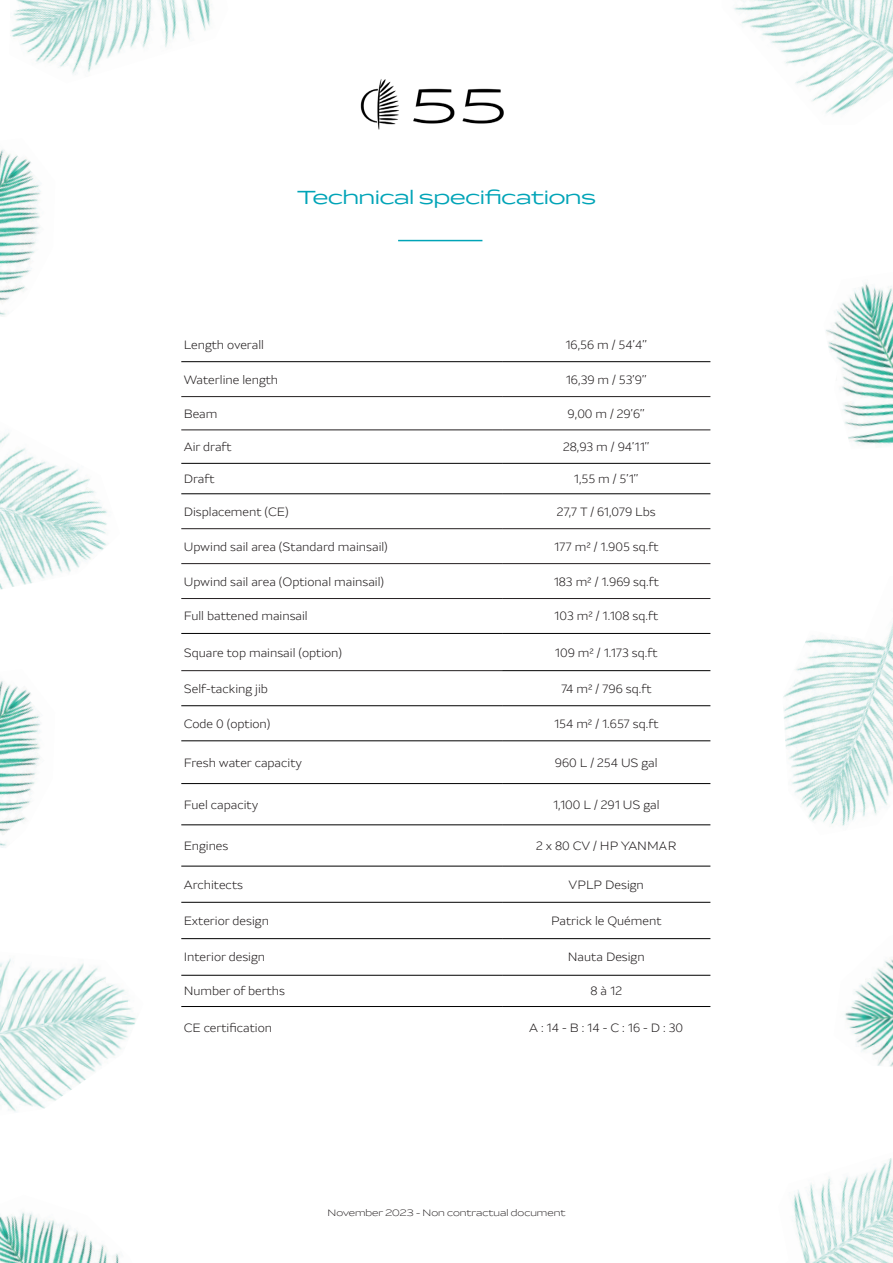
<style>
.page{position:relative;width:893px;height:1263px;background:#fff}
.page>*{position:absolute;margin:0;border:0;box-sizing:border-box;transform-origin:0 0}
.t1{font:expanded 18px "Lagoon";color:#00a4b7}
.t2{font:300 12px "Lagoon";color:#231f20}
.t3{font:9px "Lagoon Lg Semi Ext";color:#231f20}
</style>
<div class="page">
<svg style="left:181px;top:362px;width:529px;height:613px"></svg>
<hr style="left:181px;top:361px;width:321px;height:1px;background:#000">
<hr style="left:502px;top:361px;width:208px;height:1px;background:#000">
<hr style="left:181px;top:463px;width:321px;height:1px;background:#000">
<hr style="left:502px;top:463px;width:208px;height:1px;background:#000">
<hr style="left:181px;top:493px;width:321px;height:1px;background:#000">
<hr style="left:502px;top:493px;width:208px;height:1px;background:#000">
<hr style="left:181px;top:633px;width:321px;height:1px;background:#000">
<hr style="left:502px;top:633px;width:208px;height:1px;background:#000">
<hr style="left:502px;top:670px;width:208px;height:1px;background:#000">
<hr style="left:181px;top:705px;width:321px;height:1px;background:#000">
<hr style="left:502px;top:705px;width:208px;height:1px;background:#000">
<hr style="left:181px;top:740px;width:321px;height:1px;background:#000">
<hr style="left:502px;top:740px;width:208px;height:1px;background:#000">
<hr style="left:181px;top:783px;width:321px;height:1px;background:#000">
<hr style="left:502px;top:783px;width:208px;height:1px;background:#000">
<hr style="left:181px;top:396px;width:321px;height:1px;background:#231f20">
<hr style="left:502px;top:396px;width:208px;height:1px;background:#231f20">
<hr style="left:181px;top:430px;width:321px;height:1px;background:#231f20">
<hr style="left:502px;top:430px;width:208px;height:1px;background:#231f20">
<hr style="left:181px;top:528px;width:321px;height:1px;background:#231f20">
<hr style="left:502px;top:528px;width:208px;height:1px;background:#231f20">
<hr style="left:181px;top:563px;width:321px;height:1px;background:#231f20">
<hr style="left:502px;top:563px;width:208px;height:1px;background:#231f20">
<hr style="left:181px;top:598px;width:321px;height:1px;background:#231f20">
<hr style="left:502px;top:598px;width:208px;height:1px;background:#231f20">
<hr style="left:181px;top:670px;width:321px;height:1px;background:#231f20">
<hr style="left:181px;top:824px;width:321px;height:1px;background:#000">
<hr style="left:502px;top:824px;width:208px;height:1px;background:#000">
<hr style="left:181px;top:866px;width:321px;height:1px;background:#000">
<hr style="left:502px;top:866px;width:208px;height:1px;background:#000">
<hr style="left:181px;top:902px;width:321px;height:1px;background:#000">
<hr style="left:502px;top:902px;width:208px;height:1px;background:#000">
<hr style="left:181px;top:938px;width:321px;height:1px;background:#000">
<hr style="left:502px;top:938px;width:208px;height:1px;background:#000">
<hr style="left:181px;top:975px;width:321px;height:1px;background:#000">
<hr style="left:502px;top:975px;width:208px;height:1px;background:#000">
<hr style="left:181px;top:1006px;width:321px;height:1px;background:#000">
<hr style="left:502px;top:1006px;width:208px;height:1px;background:#000">
<hr style="left:398px;top:240px;width:84px;height:1px;background:#00a4b7">
<img style="left:792px;top:1158px;width:101px;height:105px">
<img style="left:10px;top:0;width:202px;height:75px">
<img style="left:734px;top:0;width:159px;height:115px">
<img style="left:0;top:433px;width:107px;height:157px">
<img style="left:783px;top:623px;width:110px;height:203px">
<img style="left:0;top:958px;width:136px;height:154px">
<img style="left:844px;top:958px;width:49px;height:109px">
<img style="left:826px;top:283px;width:67px;height:162px">
<img style="left:0;top:1212px;width:119px;height:51px">
<img style="left:0;top:681px;width:41px;height:167px">
<img style="left:0;top:149px;width:41px;height:167px">
<img style="left:360px;top:79px;width:144px;height:51px">
<h1 class="t1" style="left:297px;top:186px;width:300px">Technical specifications</h1>
<p class="t2" style="left:184px;top:337px;width:82px">Length overall</p>
<p class="t2" style="left:565px;top:337px;width:83px">16,56 m / 54’4’’</p>
<p class="t2" style="left:184px;top:372px;width:96px">Waterline length</p>
<p class="t2" style="left:566px;top:372px;width:82px">16,39 m / 53’9’’</p>
<p class="t2" style="left:184px;top:406px;width:35px">Beam</p>
<p class="t2" style="left:568px;top:406px;width:79px">9,00 m / 29’6’’</p>
<p class="t2" style="left:184px;top:439px;width:49px">Air draft</p>
<p class="t2" style="left:563px;top:439px;width:88px">28,93 m / 94’11’’</p>
<p class="t2" style="left:184px;top:471px;width:32px">Draft</p>
<p class="t2" style="left:574px;top:471px;width:66px">1,55 m / 5’1’’</p>
<p class="t2" style="left:184px;top:504px;width:106px">Displacement (CE)</p>
<p class="t2" style="left:557px;top:504px;width:101px">27,7 T / 61,079 Lbs</p>
<p class="t2" style="left:184px;top:539px;width:206px">Upwind sail area (Standard mainsail)</p>
<p class="t2" style="left:554px;top:539px;width:106px">177 m² / 1.905 sq.ft</p>
<p class="t2" style="left:184px;top:574px;width:202px">Upwind sail area (Optional mainsail)</p>
<p class="t2" style="left:554px;top:574px;width:107px">183 m² / 1.969 sq.ft</p>
<p class="t2" style="left:184px;top:609px;width:126px">Full battened mainsail</p>
<p class="t2" style="left:554px;top:609px;width:105px">103 m² / 1.108 sq.ft</p>
<p class="t2" style="left:184px;top:645px;width:160px">Square top mainsail (option)</p>
<p class="t2" style="left:555px;top:645px;width:104px">109 m² / 1.173 sq.ft</p>
<p class="t2" style="left:184px;top:681px;width:86px">Self-tacking jib</p>
<p class="t2" style="left:561px;top:681px;width:92px">74 m² / 796 sq.ft</p>
<p class="t2" style="left:184px;top:716px;width:88px">Code 0 (option)</p>
<p class="t2" style="left:554px;top:716px;width:106px">154 m² / 1.657 sq.ft</p>
<p class="t2" style="left:184px;top:755px;width:120px">Fresh water capacity</p>
<p class="t2" style="left:555px;top:755px;width:104px">960 L / 254 US gal</p>
<p class="t2" style="left:184px;top:797px;width:76px">Fuel capacity</p>
<p class="t2" style="left:553px;top:797px;width:108px">1,100 L / 291 US gal</p>
<p class="t2" style="left:184px;top:838px;width:46px">Engines</p>
<p class="t2" style="left:536px;top:838px;width:142px">2 x 80 CV / HP YANMAR</p>
<p class="t2" style="left:184px;top:877px;width:61px">Architects</p>
<p class="t2" style="left:569px;top:877px;width:77px">VPLP Design</p>
<p class="t2" style="left:184px;top:913px;width:87px">Exterior design</p>
<p class="t2" style="left:551px;top:913px;width:112px">Patrick le Quément</p>
<p class="t2" style="left:184px;top:950px;width:83px">Interior design</p>
<p class="t2" style="left:568px;top:950px;width:78px">Nauta Design</p>
<p class="t2" style="left:184px;top:984px;width:103px">Number of berths</p>
<p class="t2" style="left:590px;top:984px;width:33px">8 à 12</p>
<p class="t2" style="left:184px;top:1020px;width:90px">CE certification</p>
<p class="t2" style="left:529px;top:1020px;width:155px">A : 14 - B : 14 - C : 16 - D : 30</p>
<p class="t3" style="left:328px;top:1207px;width:239px">November 2023 - Non contractual document</p>
</div>
